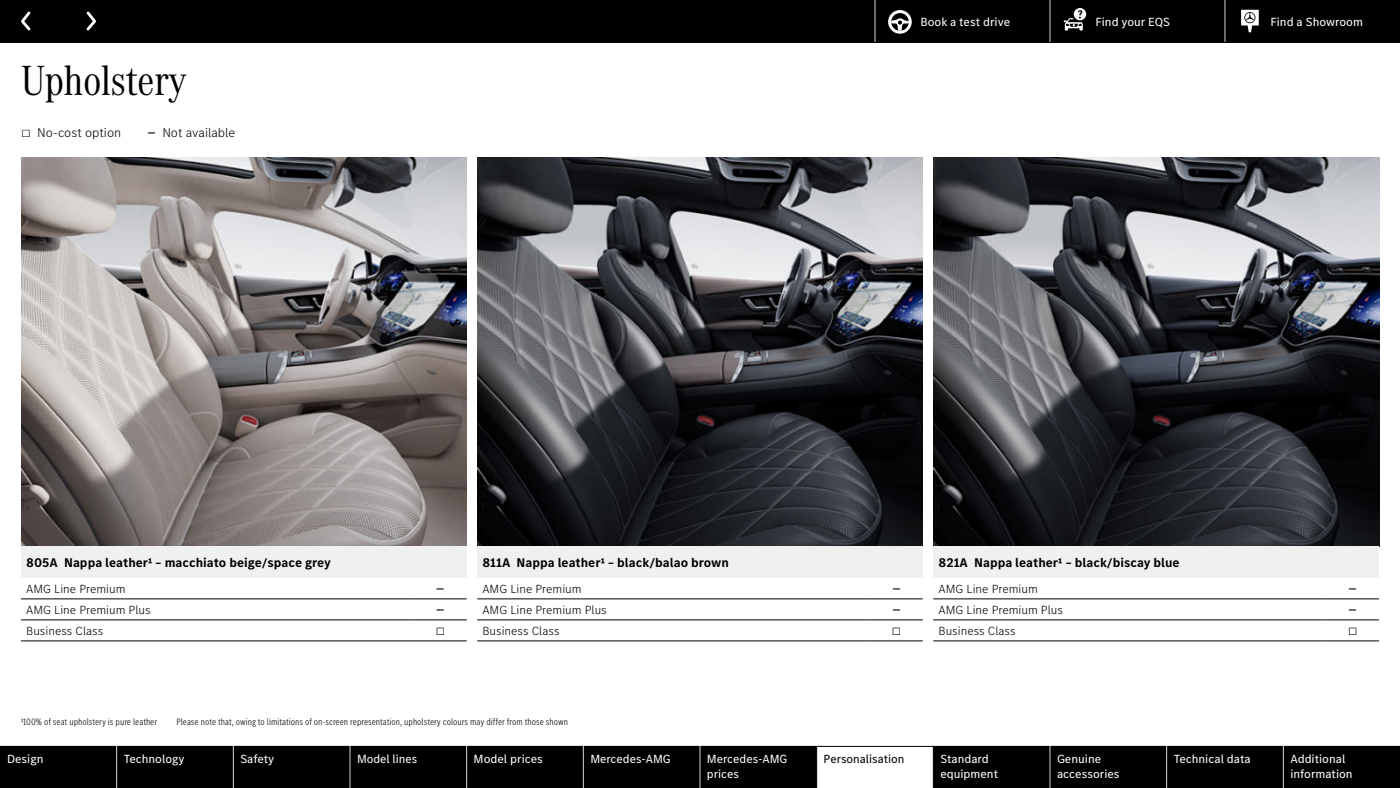
<style>
.page{position:relative;width:1400px;height:788px;background:#fff}
.page>*{position:absolute;margin:0;border:0;box-sizing:border-box;transform-origin:0 0}
.t1{font:43.75px "MB Corpo A Title Cond";color:#000}
.t2{font:700 13.12px "MB Corpo S Text";color:#000}
.t3{font:300 13.12px "MB Corpo S Text";color:#000}
.t4{font:12.25px/14.7px "MB Corpo S Text";color:#fff}
.t5{font:300 12.25px "MB Corpo S Text";color:#000}
.t6{font:12.25px "MB Corpo S Text";color:#000}
.t7{font:700 10.85px "MB Corpo S Text";color:#000;scale:.9 1}
.t8{font:10.85px "MB Corpo S Text";color:#000}
.t9{font:300 condensed 9.62px "MB Corpo S Text";color:#000}
.s1{font-size:10.67px}
.s2{font-weight:700;font-size:10.85px}
</style>
<div class="page">
<img style="left:21px;top:158px;width:446px;height:388px">
<img style="left:477px;top:158px;width:446px;height:388px">
<img style="left:933px;top:158px;width:446px;height:388px">
<div style="left:21px;top:546px;width:446px;height:32px;background:#f0f0f0"></div>
<div style="left:477px;top:546px;width:446px;height:32px;background:#f0f0f0"></div>
<div style="left:933px;top:546px;width:446px;height:32px;background:#f0f0f0"></div>
<hr style="left:414px;top:598px;width:53px;height:1px;background:#000">
<hr style="left:414px;top:619px;width:53px;height:1px;background:#000">
<hr style="left:414px;top:640px;width:53px;height:1px;background:#000">
<hr style="left:21px;top:619px;width:393px;height:1px;background:#000">
<hr style="left:21px;top:640px;width:393px;height:1px;background:#000">
<hr style="left:21px;top:598px;width:393px;height:1px;background:#000">
<hr style="left:870px;top:598px;width:53px;height:1px;background:#000">
<hr style="left:870px;top:619px;width:53px;height:1px;background:#000">
<hr style="left:870px;top:640px;width:53px;height:1px;background:#000">
<hr style="left:477px;top:619px;width:393px;height:1px;background:#000">
<hr style="left:477px;top:640px;width:393px;height:1px;background:#000">
<hr style="left:477px;top:598px;width:393px;height:1px;background:#000">
<hr style="left:1326px;top:598px;width:53px;height:1px;background:#000">
<hr style="left:1326px;top:619px;width:53px;height:1px;background:#000">
<hr style="left:1326px;top:640px;width:53px;height:1px;background:#000">
<hr style="left:933px;top:619px;width:393px;height:1px;background:#000">
<hr style="left:933px;top:640px;width:393px;height:1px;background:#000">
<hr style="left:933px;top:598px;width:393px;height:1px;background:#000">
<div style="left:0;top:0;width:1400px;height:42px;background:#000"></div>
<svg style="left:875px;top:0;width:384px;height:42px"></svg>
<svg style="left:0;top:746px;width:1400px;height:42px;fill:#000"></svg>
<hr style="left:1050px;top:746px;width:1px;height:42px;background:#d8d8d8">
<hr style="left:1166px;top:746px;width:1px;height:42px;background:#d8d8d8">
<hr style="left:1283px;top:746px;width:1px;height:42px;background:#d8d8d8">
<hr style="left:116px;top:746px;width:1px;height:42px;background:#d8d8d8">
<hr style="left:233px;top:746px;width:1px;height:42px;background:#d8d8d8">
<hr style="left:350px;top:746px;width:1px;height:42px;background:#d8d8d8">
<hr style="left:466px;top:746px;width:1px;height:42px;background:#d8d8d8">
<hr style="left:583px;top:746px;width:1px;height:42px;background:#d8d8d8">
<hr style="left:700px;top:746px;width:1px;height:42px;background:#d8d8d8">
<hr style="left:816px;top:746px;width:1px;height:42px;background:#000">
<hr style="left:933px;top:746px;width:1px;height:42px;background:#000">
<svg style="left:87px;top:12px;width:9px;height:18px"></svg>
<svg style="left:21px;top:12px;width:9px;height:18px"></svg>
<h1 class="t1" style="left:21px;top:59px;width:167px">Upholstery</h1>
<p class="t3" style="left:21px;top:126px;width:102px"><span class="s1">□</span> No-cost option</p>
<p class="t3" style="left:148px;top:126px;width:89px"><span class="s2">—</span> Not available</p>
<p class="t4" style="left:920px;top:15px;width:91px">Book a test drive</p>
<p class="t4" style="left:1096px;top:15px;width:76px">Find your EQS</p>
<p class="t4" style="left:1271px;top:15px;width:94px">Find a Showroom</p>
<p class="t2" style="left:26px;top:556px;width:306px">805A Nappa leather¹ – macchiato beige/space grey</p>
<p class="t2" style="left:482px;top:556px;width:248px">811A Nappa leather¹ – black/balao brown</p>
<p class="t2" style="left:939px;top:556px;width:243px">821A Nappa leather¹ – black/biscay blue</p>
<p class="t5" style="left:26px;top:583px;width:101px">AMG Line Premium</p>
<p class="t7" style="left:436px;top:583px;width:11px">—</p>
<p class="t5" style="left:26px;top:604px;width:126px">AMG Line Premium Plus</p>
<p class="t7" style="left:436px;top:604px;width:11px">—</p>
<p class="t5" style="left:26px;top:625px;width:79px">Business Class</p>
<p class="t8" style="left:436px;top:626px;width:11px">□</p>
<p class="t5" style="left:482px;top:583px;width:101px">AMG Line Premium</p>
<p class="t7" style="left:892px;top:583px;width:11px">—</p>
<p class="t5" style="left:482px;top:604px;width:126px">AMG Line Premium Plus</p>
<p class="t7" style="left:892px;top:604px;width:11px">—</p>
<p class="t5" style="left:482px;top:625px;width:79px">Business Class</p>
<p class="t8" style="left:892px;top:626px;width:11px">□</p>
<p class="t9" style="left:21px;top:717px;width:138px">¹100% of seat upholstery is pure leather</p>
<p class="t9" style="left:176px;top:717px;width:393px">Please note that, owing to limitations of on-screen representation, upholstery colours may differ from those shown</p>
<p class="t5" style="left:939px;top:583px;width:101px">AMG Line Premium</p>
<p class="t7" style="left:1349px;top:583px;width:11px">—</p>
<p class="t5" style="left:939px;top:604px;width:126px">AMG Line Premium Plus</p>
<p class="t7" style="left:1349px;top:604px;width:11px">—</p>
<p class="t5" style="left:939px;top:625px;width:79px">Business Class</p>
<p class="t8" style="left:1348px;top:626px;width:11px">□</p>
<p class="t4" style="left:7px;top:751px;width:38px">Design</p>
<p class="t4" style="left:124px;top:751px;width:62px">Technology</p>
<p class="t4" style="left:240px;top:751px;width:36px">Safety</p>
<p class="t4" style="left:357px;top:751px;width:62px">Model lines</p>
<p class="t4" style="left:474px;top:751px;width:71px">Model prices</p>
<p class="t4" style="left:590px;top:751px;width:82px">Mercedes-AMG</p>
<p class="t4" style="left:707px;top:751px;width:82px">Mercedes-AMG prices</p>
<p class="t6" style="left:824px;top:753px;width:82px">Personalisation</p>
<p class="t4" style="left:940px;top:751px;width:59px">Standard equipment</p>
<p class="t4" style="left:1057px;top:751px;width:64px">Genuine accessories</p>
<p class="t4" style="left:1174px;top:751px;width:79px">Technical data</p>
<p class="t4" style="left:1290px;top:751px;width:64px">Additional information</p>
</div>
